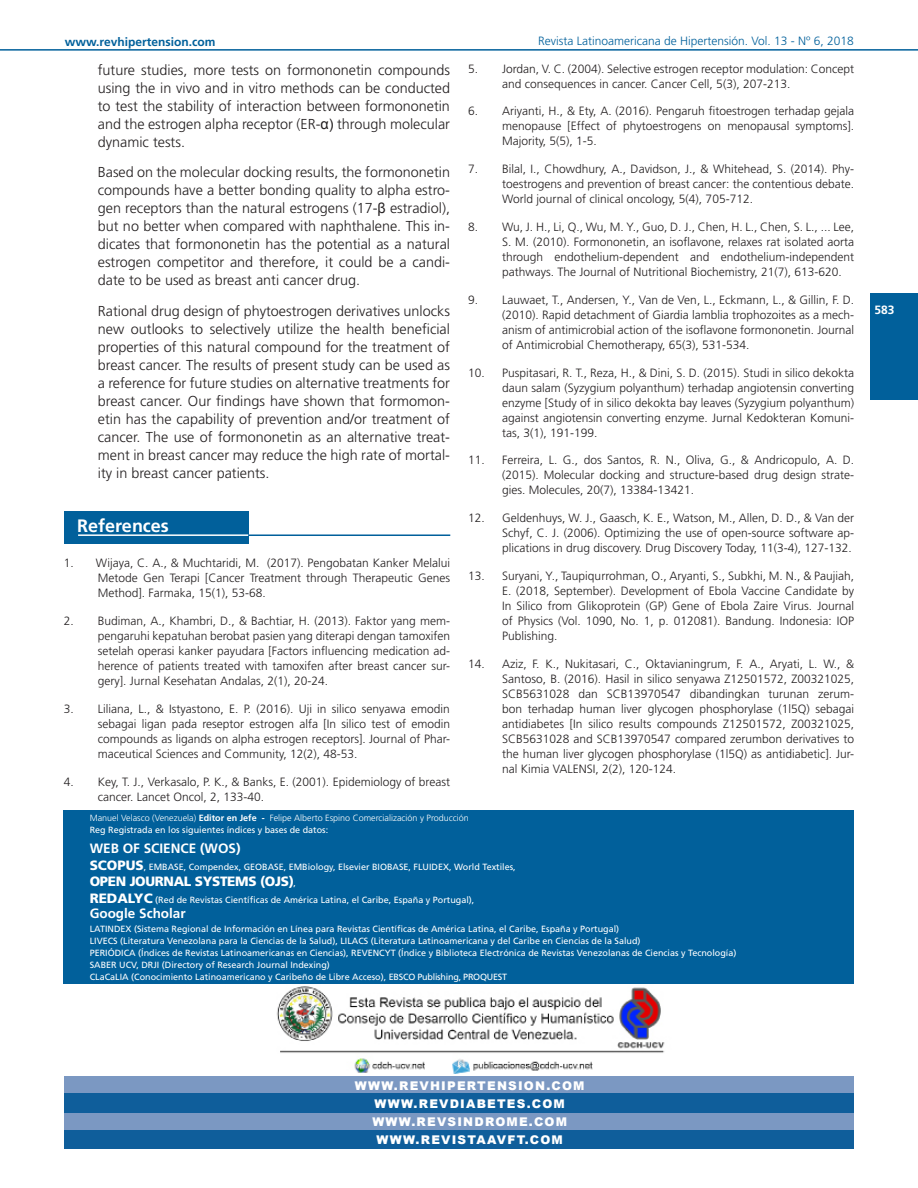
<style>
.page{position:relative;width:918px;height:1188px;background:#fff}
.page>*{position:absolute;margin:0;border:0;box-sizing:border-box;transform-origin:0 0}
.t1{font:700 18px "Frutiger";color:#fff}
.t2{font:300 14.4px/18px "Frutiger";color:#231f20;text-align:justify}
.t3{font:700 13.5px "Frutiger";color:#fff}
.t4{font:900 13.5px "Frutiger";letter-spacing:-.025em;color:#fff}
.t5{font:300 12px/15px "Frutiger";color:#231f20;text-align:justify}
.t6{font:900 12px "Arial";letter-spacing:.1em;color:#fff}
.t7{font:300 12px "Frutiger";color:#01609b}
.t8{font:700 12px "Frutiger";color:#01609b}
.t9{font:700 12px "Frutiger";color:#fff}
.t10{font:9px "Frutiger";color:#fff}
.t11{font:300 9px "Frutiger";color:#fff}
.s1{font-family:"Arial";font-weight:400}
.s2{font-weight:700}
.s3{font-weight:900;font-size:13.5px}
.s4{font-weight:400;font-size:9px}
</style>
<div class="page">
<div style="left:871px;top:293px;width:47px;height:107px;background:#01609b"></div>
<hr style="left:0;top:49px;width:918px;height:2px;background:#01609b">
<div style="left:64px;top:512px;width:184px;height:32px;background:#01609b"></div>
<hr style="left:78px;top:534px;width:170px;height:2px;background:#fff">
<hr style="left:248px;top:534px;width:202px;height:2px;background:#01609b">
<div style="left:64px;top:1076px;width:790px;height:73px;background:#0f5e9b"></div>
<div style="left:64px;top:1076px;width:790px;height:17px;background:#7b98c2"></div>
<div style="left:64px;top:1113px;width:790px;height:16px;background:#7b98c2"></div>
<img style="left:276px;top:986px;width:389px;height:88px">
<div style="left:64px;top:811px;width:790px;height:173px;background:#01609b"></div>
<p class="t8" style="left:65px;top:35px;width:152px">www.revhipertension.com</p>
<p class="t7" style="left:538px;top:34px;width:317px">Revista Latinoamericana de Hipertensión. Vol. 13 - Nº 6, 2018</p>
<p class="t2" style="left:98px;top:61px;width:354px">future studies, more tests on formononetin compounds using the in vivo and in vitro methods can be conducted to test the stability of interaction between formononetin and the estrogen alpha receptor (ER-<span class="s1">α)</span> through molecular dynamic tests.</p>
<p class="t2" style="left:98px;top:164px;width:354px">Based on the molecular docking results, the formononetin compounds have a better bonding quality to alpha estro&shy;gen receptors than the natural estrogens (17-<span class="s1">β</span> estradiol), but no better when compared with naphthalene. This in&shy;dicates that formononetin has the potential as a natural estrogen competitor and therefore, it could be a candi&shy;date to be used as breast anti cancer drug.</p>
<p class="t2" style="left:98px;top:302px;width:354px">Rational drug design of phytoestrogen derivatives unlocks new outlooks to selectively utilize the health beneficial properties of this natural compound for the treatment of breast cancer. The results of present study can be used as a reference for future studies on alternative treatments for breast cancer. Our findings have shown that formomon&shy;etin has the capability of prevention and/or treatment of cancer. The use of formononetin as an alternative treat&shy;ment in breast cancer may reduce the high rate of mortal&shy;ity in breast cancer patients.</p>
<p class="t5" style="left:502px;top:61px;width:354px;text-indent:-34px">5. Jordan, V. C. (2004). Selective estrogen receptor modulation: Concept and consequences in cancer. Cancer Cell, 5(3), 207-213.</p>
<p class="t5" style="left:502px;top:104px;width:354px;text-indent:-34px">6. Ariyanti, H., &amp; Ety, A. (2016). Pengaruh fitoestrogen terhadap gejala menopause [Effect of phytoestrogens on menopausal symptoms].<br>Majority, 5(5), 1-5.</p>
<p class="t5" style="left:502px;top:162px;width:354px;text-indent:-34px">7. Bilal, I., Chowdhury, A., Davidson, J., &amp; Whitehead, S. (2014). Phy&shy;toestrogens and prevention of breast cancer: the contentious debate.<br>World journal of clinical oncology, 5(4), 705-712.</p>
<p class="t5" style="left:502px;top:220px;width:354px;text-indent:-34px">8. Wu, J. H., Li, Q., Wu, M. Y., Guo, D. J., Chen, H. L., Chen, S. L., ... Lee, S. M. (2010). Formononetin, an isoflavone, relaxes rat isolated aorta through endothelium-dependent and endothelium-independent pathways. The Journal of Nutritional Biochemistry, 21(7), 613-620.</p>
<p class="t5" style="left:502px;top:292px;width:354px;text-indent:-34px">9. Lauwaet, T., Andersen, Y., Van de Ven, L., Eckmann, L., &amp; Gillin, F. D. (2010). Rapid detachment of Giardia lamblia trophozoites as a mech&shy;anism of antimicrobial action of the isoflavone formononetin. Journal of Antimicrobial Chemotherapy, 65(3), 531-534.</p>
<p class="t5" style="left:502px;top:365px;width:354px;text-indent:-34px">10. Puspitasari, R. T., Reza, H., &amp; Dini, S. D. (2015). Studi in silico dekokta daun salam (Syzygium polyanthum) terhadap angiotensin converting enzyme [Study of in silico dekokta bay leaves (Syzygium polyanthum) against angiotensin converting enzyme. Jurnal Kedokteran Komuni&shy;tas, 3(1), 191-199.</p>
<p class="t5" style="left:502px;top:453px;width:354px;text-indent:-34px">11. Ferreira, L. G., dos Santos, R. N., Oliva, G., &amp; Andricopulo, A. D. (2015). Molecular docking and structure-based drug design strate&shy;gies. Molecules, 20(7), 13384-13421.</p>
<p class="t5" style="left:502px;top:511px;width:354px;text-indent:-34px">12. Geldenhuys, W. J., Gaasch, K. E., Watson, M., Allen, D. D., &amp; Van der Schyf, C. J. (2006). Optimizing the use of open-source software ap&shy;plications in drug discovery. Drug Discovery Today, 11(3-4), 127-132.</p>
<p class="t5" style="left:502px;top:568px;width:354px;text-indent:-34px">13. Suryani, Y., Taupiqurrohman, O., Aryanti, S., Subkhi, M. N., &amp; Paujiah, E. (2018, September). Development of Ebola Vaccine Candidate by In Silico from Glikoprotein (GP) Gene of Ebola Zaire Virus. Journal of Physics (Vol. 1090, No. 1, p. 012081). Bandung. Indonesia: IOP Publishing.</p>
<p class="t5" style="left:502px;top:656px;width:354px;text-indent:-34px">14. Aziz, F. K., Nukitasari, C., Oktavianingrum, F. A., Aryati, L. W., &amp; Santoso, B. (2016). Hasil in silico senyawa Z12501572, Z00321025, SCB5631028 dan SCB13970547 dibandingkan turunan zerum&shy;bon terhadap human liver glycogen phosphorylase (1l5Q) sebagai antidiabetes [In silico results compounds Z12501572, Z00321025, SCB5631028 and SCB13970547 compared zerumbon derivatives to the human liver glycogen phosphorylase (1l5Q) as antidiabetic]. Jur&shy;nal Kimia VALENSI, 2(2), 120-124.</p>
<p class="t1" style="left:77px;top:515px;width:93px">References</p>
<p class="t5" style="left:98px;top:556px;width:354px;text-indent:-34px">1. Wijaya, C. A., &amp; Muchtaridi, M. (2017). Pengobatan Kanker Melalui Metode Gen Terapi [Cancer Treatment through Therapeutic Genes Method]. Farmaka, 15(1), 53-68.</p>
<p class="t5" style="left:98px;top:614px;width:354px;text-indent:-34px">2. Budiman, A., Khambri, D., &amp; Bachtiar, H. (2013). Faktor yang mem&shy;pengaruhi kepatuhan berobat pasien yang diterapi dengan tamoxifen setelah operasi kanker payudara [Factors influencing medication ad&shy;herence of patients treated with tamoxifen after breast cancer sur&shy;gery]. Jurnal Kesehatan Andalas, 2(1), 20-24.</p>
<p class="t5" style="left:98px;top:701px;width:354px;text-indent:-34px">3. Liliana, L., &amp; Istyastono, E. P. (2016). Uji in silico senyawa emodin sebagai ligan pada reseptor estrogen alfa [In silico test of emodin compounds as ligands on alpha estrogen receptors]. Journal of Phar&shy;maceutical Sciences and Community, 12(2), 48-53.</p>
<p class="t5" style="left:98px;top:774px;width:354px;text-indent:-34px">4. Key, T. J., Verkasalo, P. K., &amp; Banks, E. (2001). Epidemiology of breast cancer. Lancet Oncol, 2, 133-40.</p>
<p class="t11" style="left:90px;top:813px;width:381px">Manuel Velasco (Venezuela) <span class="s2">Editor en Jefe -</span> Felipe Alberto Espino Comercialización y Producción</p>
<p class="t10" style="left:90px;top:824px;width:240px">Reg Registrada en los siguientes índices y bases de datos:</p>
<p class="t3" style="left:90px;top:841px;width:152px">WEB OF SCIENCE (WOS)</p>
<p class="t10" style="left:90px;top:861px;width:427px"><span class="s3">SCOPUS</span>, EMBASE, Compendex, GEOBASE, EMBiology, Elsevier BIOBASE, FLUIDEX, World Textiles,</p>
<p class="t4" style="left:90px;top:873px;width:208px">OPEN JOURNAL SYSTEMS (OJS)<span class="s4">,</span></p>
<p class="t10" style="left:90px;top:894px;width:386px"><span class="s3">REDALYC</span> (Red de Revistas Científicas de América Latina, el Caribe, España y Portugal),</p>
<p class="t3" style="left:90px;top:906px;width:98px">Google Scholar</p>
<p class="t10" style="left:90px;top:923px;width:531px">LATINDEX (Sistema Regional de Información en Línea para Revistas Científicas de América Latina, el Caribe, España y Portugal)</p>
<p class="t10" style="left:90px;top:935px;width:552px">LIVECS (Literatura Venezolana para la Ciencias de la Salud), LILACS (Literatura Latinoamericana y del Caribe en Ciencias de la Salud)</p>
<p class="t10" style="left:90px;top:947px;width:648px">PERIÓDICA (Índices de Revistas Latinoamericanas en Ciencias), REVENCYT (Índice y Biblioteca Electrónica de Revistas Venezolanas de Ciencias y Tecnología)</p>
<p class="t10" style="left:90px;top:959px;width:242px">SABER UCV, DRJI (Directory of Research Journal Indexing)</p>
<p class="t10" style="left:90px;top:971px;width:419px">CLaCaLIA (Conocimiento Latinoamericano y Caribeño de Libre Acceso), EBSCO Publishing, PROQUEST</p>
<p class="t9" style="left:874px;top:303px;width:22px">583</p>
<p class="t6" style="left:355px;top:1077px;width:231px">WWW.REVHIPERTENSION.COM</p>
<p class="t6" style="left:375px;top:1095px;width:192px">WWW.REVDIABETES.COM</p>
<p class="t6" style="left:372px;top:1113px;width:196px">WWW.REVSINDROME.COM</p>
<p class="t6" style="left:377px;top:1131px;width:188px">WWW.REVISTAAVFT.COM</p>
</div>
